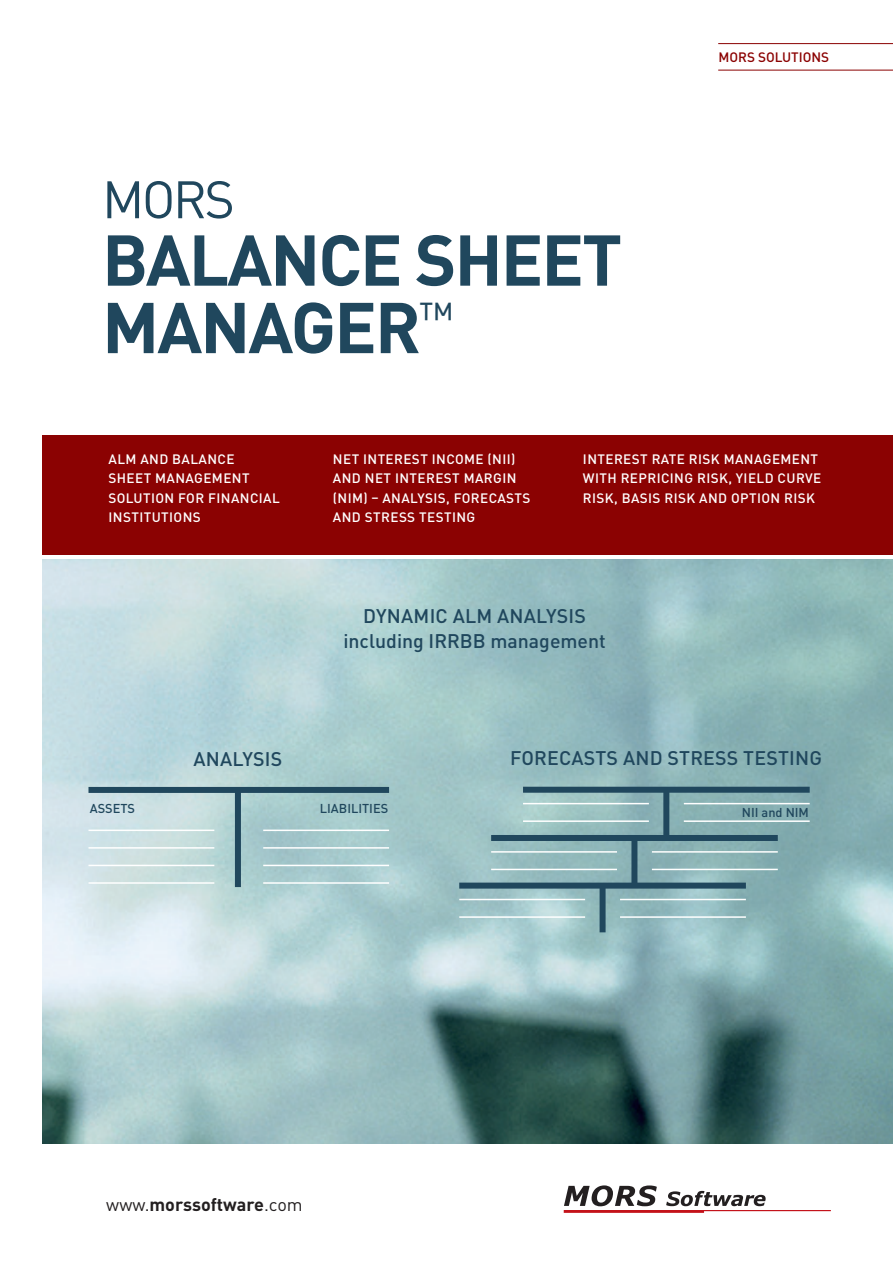
<style>
.page{position:relative;width:893px;height:1263px;background:#fff}
.page>*{position:absolute;margin:0;border:0;box-sizing:border-box;transform-origin:0 0}
.t1{font:700 70.65px/67.5px "DINOT";letter-spacing:-.03em;color:#20475d}
.t2{font:51.9px "DINOT";color:#20475d}
.t3{font:500 19.5px/25px "DINOT";letter-spacing:.01em;color:#20475d;text-align:center}
.t4{font:700 18px "DINOT";color:#231f20}
.t5{font:500 13.5px/19.5px "DINOT";letter-spacing:.03em;color:#fff}
.t6{font:500 13.5px "DINOT";color:#8b0202}
.t7{font:500 12.75px "DINOT";color:#20475d}
.s1{font-weight:400}
</style>
<div class="page">
<hr style="left:718px;top:43px;width:175px;height:1px;background:#8b0202">
<hr style="left:718px;top:70px;width:175px;height:1px;background:#8b0202">
<div style="left:43px;top:436px;width:850px;height:119px;background:#8b0202"></div>
<svg style="left:564px;top:1185px;width:267px;height:28px"></svg>
<img style="left:43px;top:559px;width:850px;height:585px">
<div style="left:235px;top:787px;width:6px;height:100px;background:#20475d"></div>
<div style="left:88px;top:787px;width:301px;height:6px;background:#20475d"></div>
<hr style="left:88px;top:829px;width:126px;height:2px;background:#fff">
<hr style="left:263px;top:829px;width:126px;height:2px;background:#fff">
<hr style="left:88px;top:847px;width:126px;height:2px;background:#fff">
<hr style="left:263px;top:847px;width:126px;height:2px;background:#fff">
<hr style="left:88px;top:865px;width:126px;height:1px;background:#fff">
<hr style="left:263px;top:865px;width:126px;height:1px;background:#fff">
<hr style="left:88px;top:882px;width:126px;height:2px;background:#fff">
<hr style="left:263px;top:882px;width:126px;height:2px;background:#fff">
<div style="left:600px;top:883px;width:6px;height:49px;background:#20475d"></div>
<div style="left:459px;top:882px;width:287px;height:6px;background:#20475d"></div>
<hr style="left:459px;top:899px;width:126px;height:1px;background:#fff">
<hr style="left:459px;top:916px;width:126px;height:2px;background:#fff">
<hr style="left:620px;top:899px;width:126px;height:1px;background:#fff">
<hr style="left:620px;top:916px;width:126px;height:2px;background:#fff">
<div style="left:631px;top:836px;width:6px;height:49px;background:#20475d"></div>
<div style="left:491px;top:835px;width:287px;height:6px;background:#20475d"></div>
<hr style="left:491px;top:851px;width:126px;height:2px;background:#fff">
<hr style="left:491px;top:869px;width:126px;height:1px;background:#fff">
<hr style="left:652px;top:851px;width:126px;height:2px;background:#fff">
<hr style="left:652px;top:869px;width:126px;height:1px;background:#fff">
<div style="left:663px;top:787px;width:6px;height:49px;background:#20475d"></div>
<div style="left:523px;top:787px;width:287px;height:6px;background:#20475d"></div>
<hr style="left:523px;top:803px;width:126px;height:1px;background:#fff">
<hr style="left:523px;top:820px;width:126px;height:2px;background:#fff">
<hr style="left:684px;top:803px;width:126px;height:1px;background:#fff">
<hr style="left:684px;top:820px;width:126px;height:2px;background:#fff">
<h2 class="t2" style="left:102px;top:167px;width:134px">MORS</h2>
<h1 class="t1" style="left:102px;top:224px;width:522px">BALANCE SHEET<br>MANAGER<sup>™</sup></h1>
<p class="t6" style="left:718px;top:48px;width:112px">MORS SOLUTIONS</p>
<p class="t5" style="left:108px;top:449px;width:173px">ALM AND BALANCE<br>SHEET MANAGEMENT<br>SOLUTION FOR FINANCIAL<br>INSTITUTIONS</p>
<p class="t5" style="left:333px;top:449px;width:199px">NET INTEREST INCOME (NII)<br>AND NET INTEREST MARGIN (NIM) – ANALYSIS, FORECASTS<br>AND STRESS TESTING</p>
<p class="t5" style="left:583px;top:449px;width:240px">INTEREST RATE RISK MANAGEMENT<br>WITH REPRICING RISK, YIELD CURVE<br>RISK, BASIS RISK AND OPTION RISK</p>
<h3 class="t3" style="left:194px;top:746px;width:90px">ANALYSIS</h3>
<h3 class="t3" style="left:343px;top:603px;width:264px">DYNAMIC ALM ANALYSIS including IRRBB management</h3>
<h3 class="t3" style="left:510px;top:745px;width:313px">FORECASTS AND STRESS TESTING</h3>
<p class="t7" style="left:90px;top:800px;width:47px">ASSETS</p>
<p class="t7" style="left:320px;top:800px;width:70px">LIABILITIES</p>
<h3 class="t4" style="left:106px;top:1192px;width:198px"><span class="s1">www.</span>morssoftware<span class="s1">.com</span></h3>
<p class="t7" style="left:742px;top:804px;width:69px">NII and NIM</p>
</div>
